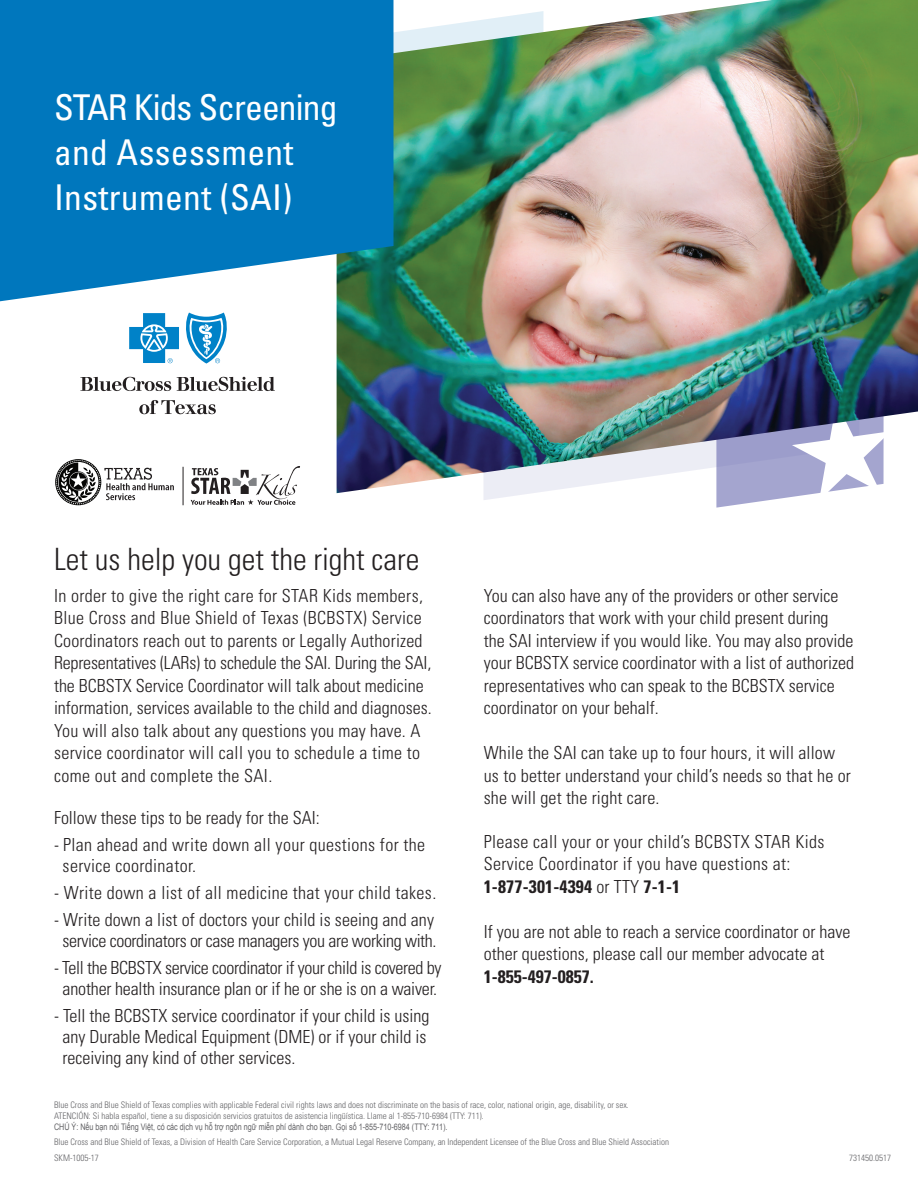
<style>
.page{position:relative;width:918px;height:1188px;background:#fff}
.page>*{position:absolute;margin:0;border:0;box-sizing:border-box;transform-origin:0 0}
.t1{font:condensed 35.55px/45px "Univers LT Std";letter-spacing:.01em;color:#fff}
.t2{font:300 condensed 30.75px "Univers LT Std";color:#231f20}
.t3{font:300 condensed 18px/22.5px "Univers LT Std";color:#231f20}
.t4{font:300 condensed 18px/22.5px "Univers LT Std";letter-spacing:.02em;color:#231f20}
.t5{font:300 condensed 18px/21px "Univers LT Std";letter-spacing:-.02em;color:#231f20;text-align:center}
.t6{font:700 condensed 18px "Univers LT Std";color:#231f20}
.t7{font:300 condensed 9px/10.8px "Univers LT Std";color:#636366}
.t8{font:9px "Arial";color:#636366;scale:.8 1}
.s1{font-weight:700}
</style>
<div class="page">
<svg style="left:716px;top:493px;width:102px;height:15px"></svg>
<svg style="left:129px;top:341px;width:50px;height:22px"></svg>
<svg style="left:188px;top:341px;width:37px;height:23px"></svg>
<svg style="left:80px;top:377px;width:91px;height:14px"></svg>
<svg style="left:177px;top:377px;width:98px;height:14px"></svg>
<svg style="left:139px;top:400px;width:77px;height:14px"></svg>
<svg style="left:55px;top:459px;width:119px;height:46px"></svg>
<hr style="left:183px;top:467px;width:1px;height:38px;background:#231f20">
<svg style="left:191px;top:466px;width:109px;height:39px"></svg>
<img style="left:337px;top:0;width:581px;height:493px">
<svg style="left:0;top:0;width:393px;height:341px;fill:#0077bd"></svg>
<h1 class="t1" style="left:54px;top:84px;width:285px">STAR Kids Screening and Assessment<br>Instrument (SAI)</h1>
<h2 class="t2" style="left:54px;top:540px;width:367px">Let us help you get the right care</h2>
<p class="t3" style="left:54px;top:584px;width:379px">In order to give the right care for STAR Kids members, Blue Cross and Blue Shield of Texas (BCBSTX) Service Coordinators reach out to parents or Legally Authorized Representatives (LARs) to schedule the SAI. During the SAI, the BCBSTX Service Coordinator will talk about medicine information, services available to the child and diagnoses.<br>You will also talk about any questions you may have. A service coordinator will call you to schedule a time to come out and complete the SAI.</p>
<p class="t3" style="left:54px;top:806px;width:267px">Follow these tips to be ready for the SAI:</p>
<p class="t4" style="left:63px;top:834px;width:364px;line-height:21px;text-indent:-9px">- Plan ahead and write down all your questions for the service coordinator.</p>
<p class="t4" style="left:54px;top:881px;width:384px">- Write down a list of all medicine that your child takes.</p>
<p class="t5" style="left:54px;top:909px;width:384px">- Write down a list of doctors your child is seeing and any service coordinators or case managers you are working with.</p>
<p class="t5" style="left:54px;top:957px;width:389px">- Tell the BCBSTX service coordinator if your child is covered by another health insurance plan or if he or she is on a waiver.</p>
<p class="t3" style="left:63px;top:1005px;width:368px;line-height:21px;text-indent:-9px">- Tell the BCBSTX service coordinator if your child is using any Durable Medical Equipment (DME) or if your child is receiving any kind of other services.</p>
<p class="t3" style="left:484px;top:584px;width:372px">You can also have any of the providers or other service coordinators that work with your child present during<br>the SAI interview if you would like. You may also provide your BCBSTX service coordinator with a list of authorized representatives who can speak to the BCBSTX service coordinator on your behalf.</p>
<p class="t3" style="left:484px;top:742px;width:369px">While the SAI can take up to four hours, it will allow us to better understand your child’s needs so that he or she will get the right care.</p>
<p class="t4" style="left:484px;top:830px;width:342px">Please call your or your child’s BCBSTX STAR Kids<br>Service Coordinator if you have questions at:<br><span class="s1">1-877-301-4394</span> or TTY <span class="s1">7-1-1</span></p>
<p class="t3" style="left:484px;top:920px;width:368px">If you are not able to reach a service coordinator or have other questions, please call our member advocate at</p>
<p class="t6" style="left:484px;top:965px;width:111px">1-855-497-0857.</p>
<p class="t7" style="left:54px;top:1099px;width:576px">Blue Cross and Blue Shield of Texas complies with applicable Federal civil rights laws and does not discriminate on the basis of race, color, national origin, age, disability, or sex.<br>ATENCIÓN: Si habla español, tiene a su disposición servicios gratuitos de asistencia lingüística. Llame al 1-855-710-6984 (TTY: 711).</p>
<p class="t8" style="left:54px;top:1121px;width:493px">CHÚ Ý: Nếu bạn nói Tiếng Việt, có các dịch vụ hỗ trợ ngôn ngữ miễn phí dành cho bạn. Gọi số 1-855-710-6984 (TTY: 711).</p>
<p class="t7" style="left:54px;top:1133px;width:617px;line-height:16.4px">Blue Cross and Blue Shield of Texas, a Division of Health Care Service Corporation, a Mutual Legal Reserve Company, an Independent Licensee of the Blue Cross and Blue Shield Association<br>SKM-1005-17</p>
<p class="t7" style="left:849px;top:1152px;width:43px">731450.0517</p>
</div>
